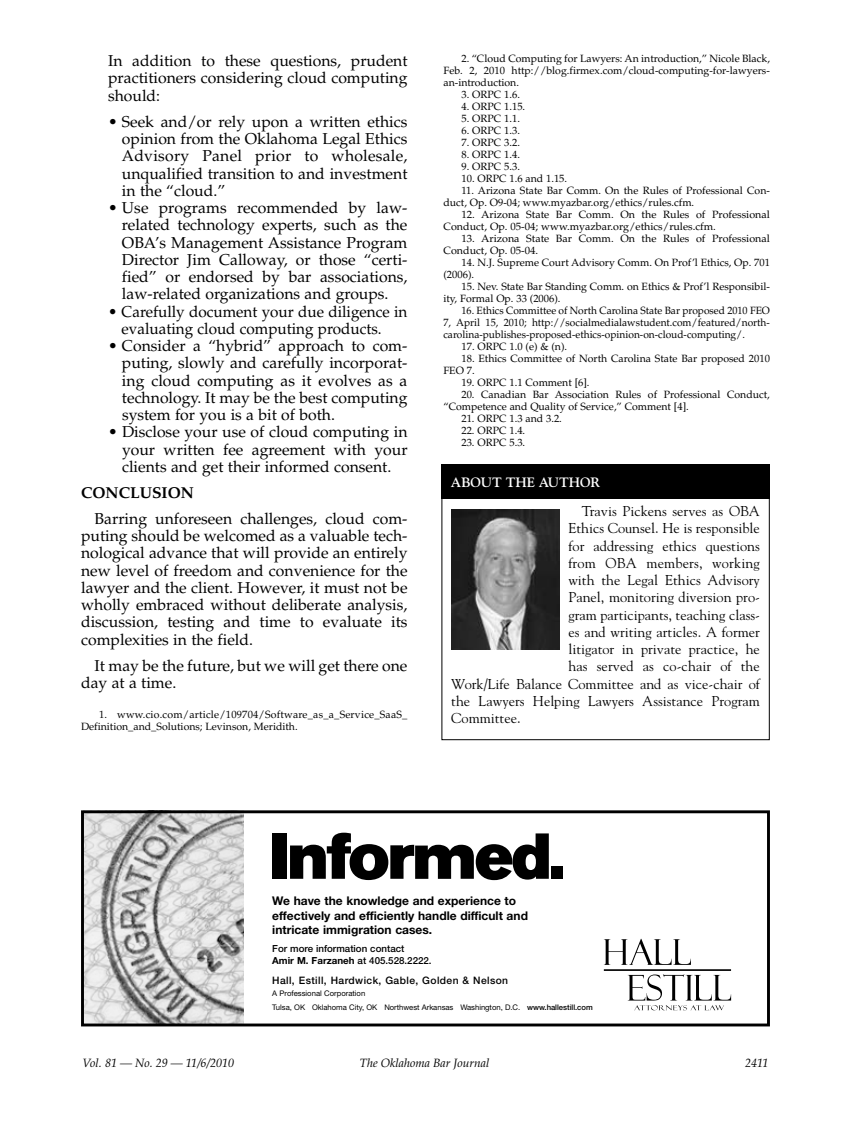
<style>
.page{position:relative;width:851px;height:1121px;background:#fff}
.page>*{position:absolute;margin:0;border:0;box-sizing:border-box;transform-origin:0 0}
.t1{font:64.2px "Akzidenz Grotesk BE Super";letter-spacing:-.03em;color:#000}
.t2{font:15.75px/17.2px "Palatino";color:#000;text-align:justify}
.t3{font:700 15.75px "Palatino";color:#000}
.t4{font:14.25px "Goudy";color:#000}
.t5{font:700 13.5px "Goudy";color:#fff}
.t6{font:700 12px/14.4px "Helvetica Neue";color:#000}
.t7{font:italic 12px "Palatino";color:#000}
.t8{font:10.5px/12px "Palatino";color:#000}
.t9{font:10.5px/12px "Palatino";letter-spacing:.02em;color:#000}
.t10{font:500 10.2px "Helvetica Neue";letter-spacing:.04em;color:#000}
.t11{font:500 9.75px/12px "Helvetica Neue";color:#000}
.t12{font:7.65px/14.7px "Helvetica Neue";letter-spacing:-.005em;color:#000}
.t13{font:500 7.65px "Helvetica Neue";letter-spacing:-.005em;color:#000}
.s1{font-weight:700}
</style>
<div class="page">
<div style="left:441px;top:495px;width:328px;height:245px;border:1px solid #000"></div>
<div style="left:442px;top:464px;width:328px;height:34px;background:#000"></div>
<img style="left:451px;top:509px;width:108px;height:140px">
<img style="left:85px;top:814px;width:158px;height:208px">
<svg style="left:604px;top:938px;width:87px;height:26px"></svg>
<hr style="left:603px;top:969px;width:128px;height:1px;background:#000">
<svg style="left:627px;top:974px;width:104px;height:36px"></svg>
<div style="left:81px;top:810px;width:689px;height:216px;border:3px solid #000"></div>
<p class="t2" style="left:108px;top:52px;width:301px">In addition to these questions, prudent practitioners considering cloud computing should:</p>
<p class="t2" style="left:122px;top:113px;width:287px;text-indent:-14px">• Seek and/or rely upon a written ethics opinion from the Oklahoma Legal Ethics Advisory Panel prior to wholesale, unqualified transition to and investment in the “cloud.”</p>
<p class="t2" style="left:122px;top:199px;width:287px;text-indent:-14px">• Use programs recommended by law&shy;related technology experts, such as the OBA’s Management Assistance Program Director Jim Calloway, or those “certi&shy;fied” or endorsed by bar associations, law-related organizations and groups.</p>
<p class="t2" style="left:121px;top:303px;width:287px;text-indent:-13px">• Carefully document your due diligence in evaluating cloud computing products.</p>
<p class="t2" style="left:122px;top:337px;width:287px;text-indent:-14px">• Consider a “hybrid” approach to com&shy;puting, slowly and carefully incorporat&shy;ing cloud computing as it evolves as a technology. It may be the best computing system for you is a bit of both.</p>
<p class="t2" style="left:122px;top:424px;width:287px;text-indent:-14px">• Disclose your use of cloud computing in your written fee agreement with your clients and get their informed consent.</p>
<p class="t3" style="left:81px;top:483px;width:61px">CONCLUS</p>
<p class="t3" style="left:162px;top:483px;width:33px">ION</p>
<p class="t2" style="left:81px;top:510px;width:328px;text-indent:14px">Barring unforeseen challenges, cloud com&shy;puting should be welcomed as a valuable tech&shy;nological advance that will provide an entirely new level of freedom and convenience for the lawyer and the client. However, it must not be wholly embraced without deliberate analysis, discussion, testing and time to evaluate its complexities in the field.</p>
<p class="t2" style="left:81px;top:657px;width:328px;text-indent:14px">It may be the future, but we will get there one day at a time.</p>
<p class="t9" style="left:81px;top:708px;width:328px;text-indent:18px">1. www.cio.com/article/109704/Software_as_a_Service_SaaS_<br>Definition_and_Solutions; Levinson, Meridith.</p>
<p class="t8" style="left:443px;top:53px;width:328px;text-align:justify;text-indent:18px">2. “Cloud Computing for Lawyers: An introduction,” Nicole Black, Feb. 2, 2010 http://blog.firmex.com/cloud-computing-for-lawyers&shy;an-introduction.</p>
<p class="t8" style="left:461px;top:89px;width:60px">3. ORPC 1.6.</p>
<p class="t8" style="left:461px;top:101px;width:65px">4. ORPC 1.15.</p>
<p class="t8" style="left:461px;top:113px;width:60px">5. ORPC 1.1.</p>
<p class="t8" style="left:461px;top:125px;width:60px">6. ORPC 1.3.</p>
<p class="t8" style="left:461px;top:137px;width:60px">7. ORPC 3.2.</p>
<p class="t8" style="left:461px;top:149px;width:60px">8. ORPC 1.4.</p>
<p class="t8" style="left:461px;top:161px;width:60px">9. ORPC 5.3.</p>
<p class="t8" style="left:461px;top:173px;width:107px">10. ORPC 1.6 and 1.15.</p>
<p class="t8" style="left:443px;top:185px;width:328px;text-indent:18px">11. Arizona State Bar Comm. On the Rules of Professional Con&shy;duct, Op. O9-04; www.myazbar.org/ethics/rules.cfm.</p>
<p class="t8" style="left:443px;top:209px;width:328px;text-indent:18px">12. Arizona State Bar Comm. On the Rules of Professional<br>Conduct, Op. 05-04; www.myazbar.org/ethics/rules.cfm.</p>
<p class="t8" style="left:443px;top:233px;width:328px;text-indent:18px">13. Arizona State Bar Comm. On the Rules of Professional<br>Conduct, Op. 05-04.</p>
<p class="t8" style="left:443px;top:257px;width:328px;text-indent:18px">14. N.J. Supreme Court Advisory Comm. On Prof’l Ethics, Op. 701 (2006).</p>
<p class="t8" style="left:443px;top:281px;width:328px;text-indent:18px">15. Nev. State Bar Standing Comm. on Ethics &amp; Prof’l Responsibil&shy;ity, Formal Op. 33 (2006).</p>
<p class="t8" style="left:443px;top:305px;width:328px;text-align:justify;text-indent:18px">16. Ethics Committee of North Carolina State Bar proposed 2010 FEO 7, April 15, 2010; http://socialmedialawstudent.com/featured/north&shy;carolina-publishes-proposed-ethics-opinion-on-cloud-computing/.</p>
<p class="t8" style="left:461px;top:341px;width:107px">17. ORPC 1.0 (e) &amp; (n).</p>
<p class="t8" style="left:443px;top:353px;width:328px;text-indent:18px">18. Ethics Committee of North Carolina State Bar proposed 2010<br>FEO 7.</p>
<p class="t8" style="left:461px;top:377px;width:130px">19. ORPC 1.1 Comment [6].</p>
<p class="t8" style="left:443px;top:389px;width:328px;text-indent:18px">20. Canadian Bar Association Rules of Professional Conduct, “Competence and Quality of Service,” Comment [4].</p>
<p class="t8" style="left:461px;top:413px;width:102px">21. ORPC 1.3 and 3.2.</p>
<p class="t8" style="left:461px;top:425px;width:65px">22. ORPC 1.4.</p>
<p class="t8" style="left:461px;top:437px;width:65px">23. ORPC 5.3.</p>
<p class="t5" style="left:451px;top:473px;width:120px">ABOUT THE AUTHOR</p>
<p class="t4" style="left:582px;top:502px;width:179px">Travis Pickens serves as OBA</p>
<p class="t4" style="left:568px;top:519px;width:193px">Ethics Counsel. He is responsible</p>
<p class="t4" style="left:568px;top:537px;width:193px">for addressing ethics questions</p>
<p class="t4" style="left:568px;top:554px;width:193px">from OBA members, working</p>
<p class="t4" style="left:568px;top:571px;width:193px">with the Legal Ethics Advisory</p>
<p class="t4" style="left:568px;top:588px;width:193px">Panel, monitoring diversion pro-</p>
<p class="t4" style="left:568px;top:606px;width:193px">gram participants, teaching class-</p>
<p class="t4" style="left:568px;top:623px;width:193px">es and writing articles. A former</p>
<p class="t4" style="left:568px;top:640px;width:193px">litigator in private practice, he</p>
<p class="t4" style="left:568px;top:657px;width:193px">has served as co-chair of the</p>
<p class="t4" style="left:451px;top:675px;width:310px">Work/Life Balance Committee and as vice-chair of</p>
<p class="t4" style="left:451px;top:692px;width:310px">the Lawyers Helping Lawyers Assistance Program</p>
<p class="t4" style="left:451px;top:709px;width:71px">Committee.</p>
<h1 class="t1" style="left:269px;top:819px;width:297px">Informed.</h1>
<p class="t6" style="left:272px;top:893px;width:257px">We have the knowledge and experience to effectively and efficiently handle difficult and intricate immigration cases.</p>
<p class="t11" style="left:272px;top:942px;width:161px">For more information contact<br><span class="s1">Amir M. Farzaneh</span> at 405.528.2222.</p>
<p class="t10" style="left:272px;top:974px;width:237px">Hall, Estill, Hardwick, Gable, Golden &amp; Nelson</p>
<p class="t12" style="left:272px;top:985px;width:249px">A Professional Corporation<br>Tulsa, OK Oklahoma City, OK Northwest Arkansas Washington, D.C.</p>
<p class="t13" style="left:527px;top:1003px;width:67px">www.hallestill.com</p>
<p class="t7" style="left:82px;top:1055px;width:153px">Vol. 81 — No. 29 — 11/6/2010</p>
<p class="t7" style="left:360px;top:1055px;width:131px">The Oklahoma Bar Journal</p>
<p class="t7" style="left:745px;top:1055px;width:25px">2411</p>
</div>
